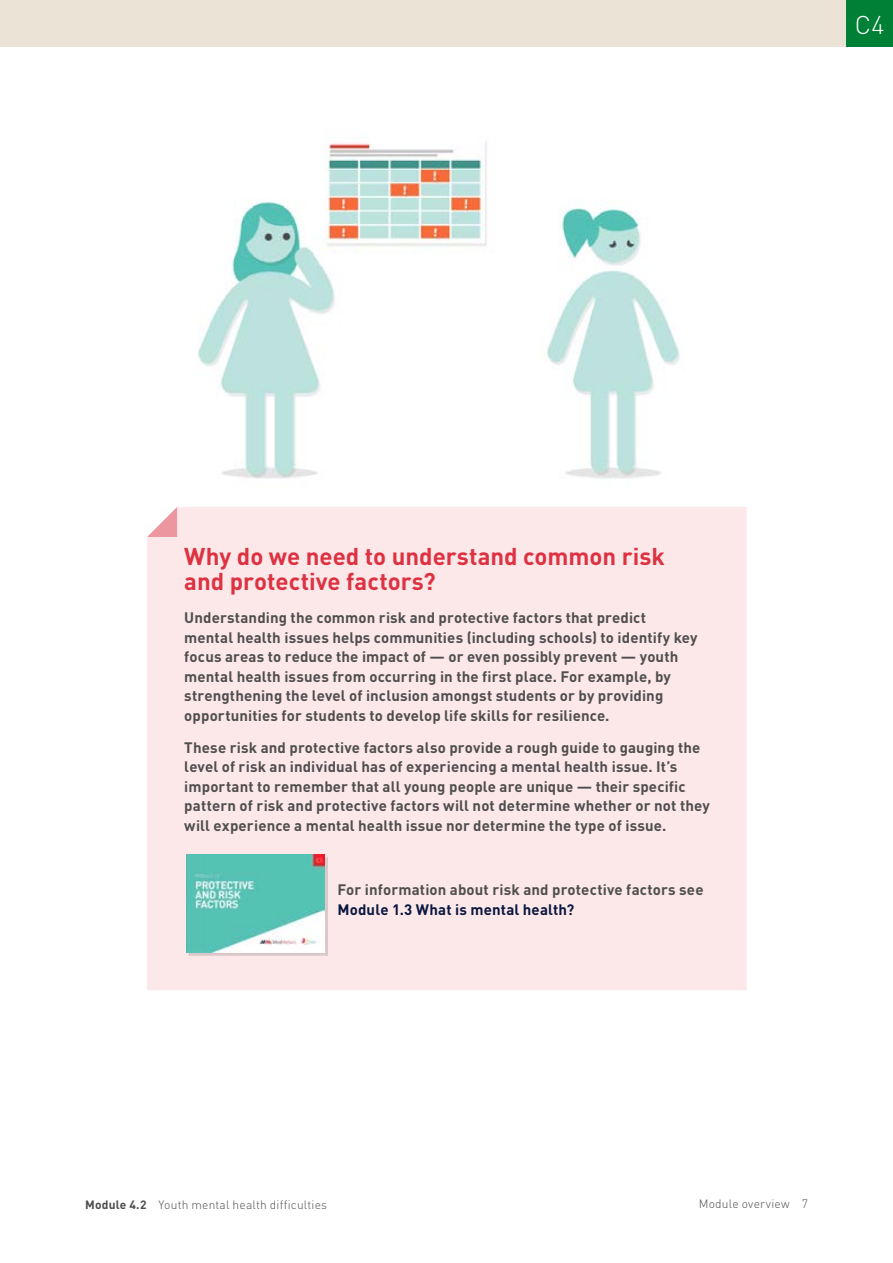
<style>
.page{position:relative;width:893px;height:1263px;background:#fff}
.page>*{position:absolute;margin:0;border:0;box-sizing:border-box;transform-origin:0 0}
.t1{font:300 25.5px "DIN Pro";color:#fff}
.Subhead_1{font:700 24px/25.5px "DIN Pro";color:#dd3242}
.callout{font:700 15px/19.5px "DIN Pro";letter-spacing:.01em;color:#4f4e4f}
.t2{font:300 12px "DIN Pro";letter-spacing:.015em;color:#4f4e4f}
.s1{color:#0a1740}
.s2{font-weight:700}
</style>
<div class="page">
<div style="left:0;top:0;width:893px;height:47px;background:#ebe3d6"></div>
<div style="left:846px;top:0;width:47px;height:47px;background:#008036"></div>
<div style="left:147px;top:507px;width:600px;height:483px;background:#fde8e9"></div>
<svg style="left:147px;top:508px;width:30px;height:29px"></svg>
<img style="left:147px;top:142px;width:588px;height:366px">
<div style="left:188px;top:856px;width:140px;height:99px;background:#000;opacity:.14"></div>
<img style="left:186px;top:854px;width:139px;height:98px">
<h1 class="t1" style="left:855px;top:5px;width:31px">C4</h1>
<h2 class="Subhead_1" style="left:184px;top:540px;width:482px">Why do we need to understand common risk and protective factors?</h2>
<p class="callout" style="left:184px;top:606px;width:515px">Understanding the common risk and protective factors that predict mental health issues helps communities (including schools) to identify key focus areas to reduce the impact of — or even possibly prevent — youth mental health issues from occurring in the first place. For example, by strengthening the level of inclusion amongst students or by providing opportunities for students to develop life skills for resilience.</p>
<p class="callout" style="left:184px;top:736px;width:527px">These risk and protective factors also provide a rough guide to gauging the level of risk an individual has of experiencing a mental health issue. It’s important to remember that all young people are unique — their specific pattern of risk and protective factors will not determine whether or not they will experience a mental health issue nor determine the type of issue.</p>
<p class="callout" style="left:337px;top:878px;width:368px">For information about risk and protective factors see<br><span class="s1">Module 1.3 What is mental health?</span></p>
<p class="t2" style="left:85px;top:1195px;width:244px"><span class="s2">Module 4.2</span> Youth mental health difficulties</p>
<p class="t2" style="left:699px;top:1194px;width:111px">Module overview 7</p>
</div>
